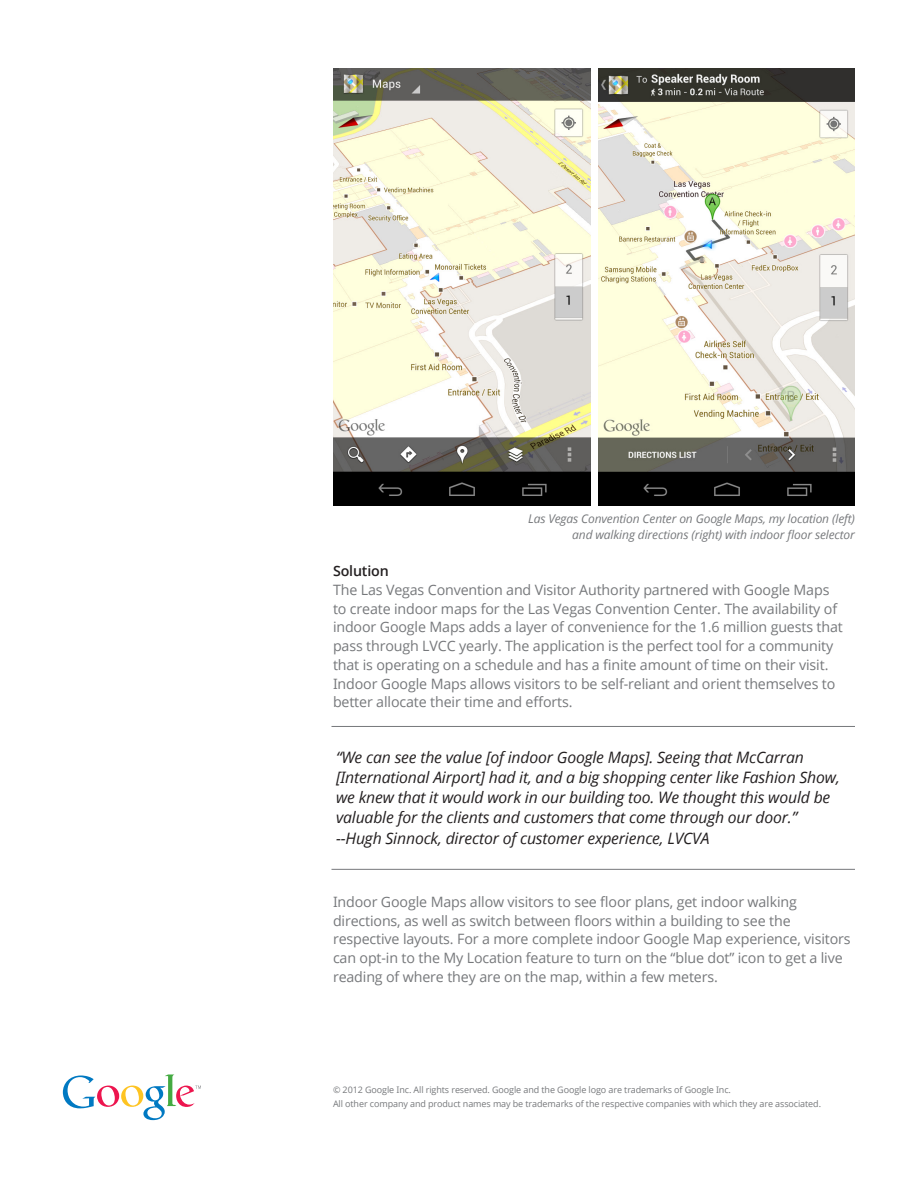
<style>
.page{position:relative;width:918px;height:1188px;background:#fff}
.page>*{position:absolute;margin:0;border:0;box-sizing:border-box;transform-origin:0 0}
.Body_Text_Pull_Quote{font:italic 15.75px/20.2px "Open Sans";letter-spacing:-.01em;color:#231f20}
.Body_Text{font:14.25px/18.8px "Open Sans";letter-spacing:-.01em;color:#76787b}
.Body_Text_Subhead{font:600 14.25px "Open Sans";letter-spacing:-.01em;color:#231f20}
.Body_Text_Photo_Capt{font:italic 12px/16.5px "Open Sans";letter-spacing:-.01em;color:#76787b;text-align:right}
.t1{font:9px/13.5px "Open Sans";letter-spacing:-.01em;color:#76787b}
</style>
<div class="page">
<svg style="left:63px;top:1075px;width:138px;height:45px"></svg>
<hr style="left:332px;top:726px;width:523px;height:1px;background:#76787b">
<hr style="left:332px;top:869px;width:523px;height:1px;background:#76787b">
<img style="left:334px;top:68px;width:256px;height:438px">
<img style="left:599px;top:69px;width:256px;height:437px">
<p class="Body_Text_Photo_Capt" style="left:528px;top:510px;width:328px">Las Vegas Convention Center on Google Maps, my location (left) and walking directions (right) with indoor floor selector</p>
<p class="Body_Text_Subhead" style="left:333px;top:561px;width:57px">Solution</p>
<p class="Body_Text" style="left:333px;top:580px;width:511px">The Las Vegas Convention and Visitor Authority partnered with Google Maps to create indoor maps for the Las Vegas Convention Center. The availability of indoor Google Maps adds a layer of convenience for the 1.6 million guests that pass through LVCC yearly. The application is the perfect tool for a community that is operating on a schedule and has a finite amount of time on their visit.<br>Indoor Google Maps allows visitors to be self-reliant and orient themselves to better allocate their time and efforts.</p>
<p class="Body_Text_Pull_Quote" style="left:336px;top:746px;width:505px">“We can see the value [of indoor Google Maps]. Seeing that McCarran [International Airport] had it, and a big shopping center like Fashion Show, we knew that it would work in our building too. We thought this would be valuable for the clients and customers that come through our door.” --Hugh Sinnock, director of customer experience, LVCVA</p>
<p class="Body_Text" style="left:333px;top:892px;width:519px">Indoor Google Maps allow visitors to see floor plans, get indoor walking directions, as well as switch between floors within a building to see the respective layouts. For a more complete indoor Google Map experience, visitors can opt-in to the My Location feature to turn on the “blue dot” icon to get a live reading of where they are on the map, within a few meters.</p>
<p class="t1" style="left:333px;top:1083px;width:490px">© 2012 Google Inc. All rights reserved. Google and the Google logo are trademarks of Google Inc.<br>All other company and product names may be trademarks of the respective companies with which they are associated.</p>
</div>
